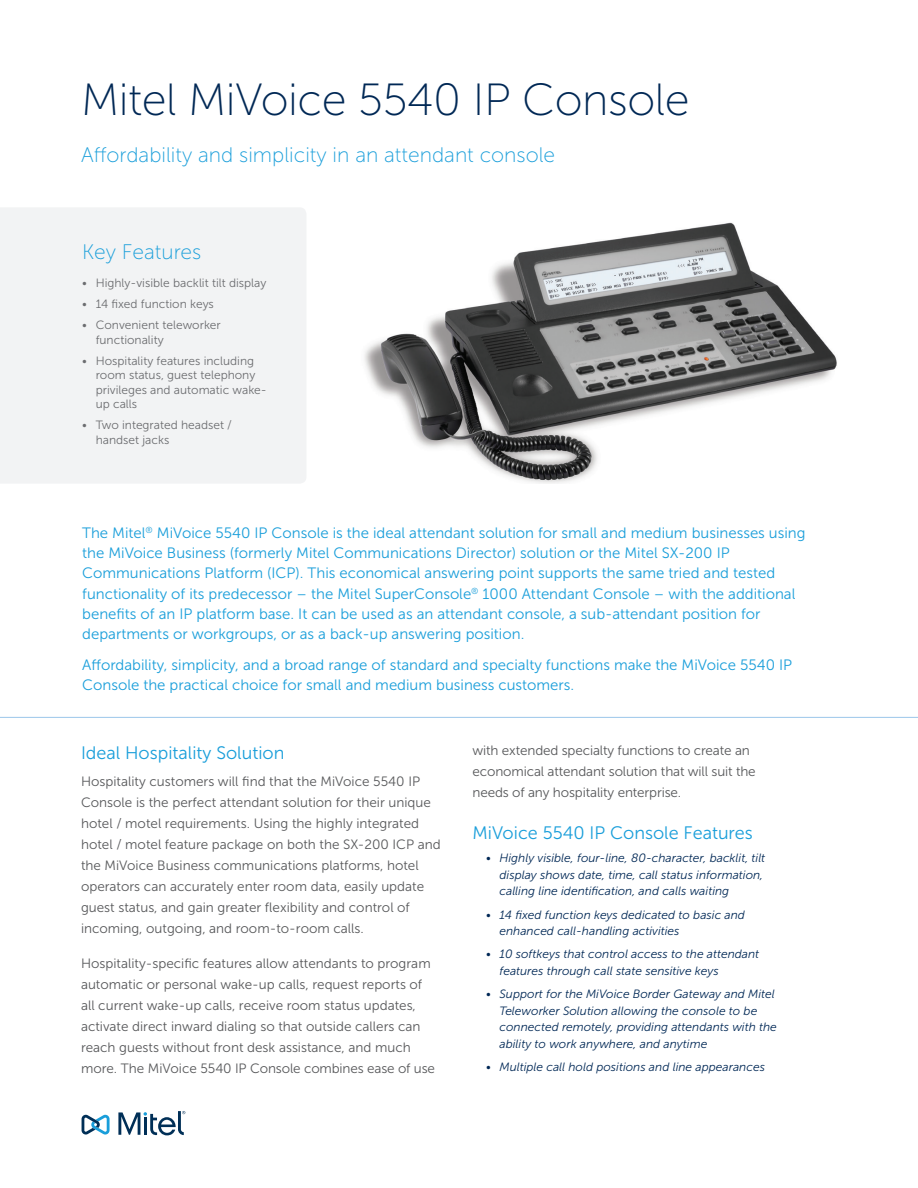
<style>
.page{position:relative;width:918px;height:1188px;background:#fff}
.page>*{position:absolute;margin:0;border:0;box-sizing:border-box;transform-origin:0 0}
.Main_Heading{font:45px "Museo Sans 100";letter-spacing:-.01em;color:#002855}
.Title_Subhead-Light{font:21px "Museo Sans 100";color:#199eda}
.Body_subhead_1{font:18px "Museo Sans 300";color:#199eda}
.Intro_paragraph{font:15px/20.2px "Museo Sans 300";color:#199eda}
.body_text{font:13.5px/21px "Museo Sans 300";color:#57585a}
.t1{font:italic 12px/16.5px "Museo Sans 300";color:#002855}
.t2{font:12px/14.4px "Museo Sans 300";color:#6c6d70}
</style>
<div class="page">
<svg style="left:82px;top:1115px;width:28px;height:20px"></svg>
<svg style="left:118px;top:1111px;width:67px;height:25px"></svg>
<hr style="left:0;top:717px;width:918px;height:1px;background:#9bc7ea">
<div style="left:0;top:208px;width:306px;height:275px;background:#f2f3f4"></div>
<img style="left:364px;top:222px;width:473px;height:261px">
<p class="Main_Heading" style="left:81px;top:75px;width:610px">Mitel MiVoice 5540 IP Console</p>
<p class="Title_Subhead-Light" style="left:81px;top:144px;width:476px">Affordability and simplicity in an attendant console</p>
<p class="Title_Subhead-Light" style="left:82px;top:241px;width:121px">Key Features</p>
<p class="t2" style="left:82px;top:276px;width:186px">• Highly-visible backlit tilt display</p>
<p class="t2" style="left:82px;top:297px;width:133px">• 14 fixed function keys</p>
<p class="t2" style="left:96px;top:318px;width:127px;text-indent:-14px">• Convenient teleworker functionality</p>
<p class="t2" style="left:96px;top:354px;width:173px;text-indent:-14px">• Hospitality features including room status, guest telephony privileges and automatic wake&shy;up calls</p>
<p class="t2" style="left:96px;top:418px;width:138px;text-indent:-14px">• Two integrated headset / handset jacks</p>
<p class="Intro_paragraph" style="left:82px;top:523px;width:725px">The Mitel<sup>®</sup> MiVoice 5540 IP Console is the ideal attendant solution for small and medium businesses using the MiVoice Business (formerly Mitel Communications Director) solution or the Mitel SX-200 IP Communications Platform (ICP). This economical answering point supports the same tried and tested functionality of its predecessor – the Mitel SuperConsole<sup>®</sup> 1000 Attendant Console – with the additional benefits of an IP platform base. It can be used as an attendant console, a sub-attendant position for departments or workgroups, or as a back-up answering position.</p>
<p class="Intro_paragraph" style="left:82px;top:655px;width:712px">Affordability, simplicity, and a broad range of standard and specialty functions make the MiVoice 5540 IP<br>Console the practical choice for small and medium business customers.</p>
<p class="Body_subhead_1" style="left:81px;top:743px;width:205px">Ideal Hospitality Solution</p>
<p class="body_text" style="left:81px;top:771px;width:361px">Hospitality customers will find that the MiVoice 5540 IP Console is the perfect attendant solution for their unique hotel / motel requirements. Using the highly integrated hotel / motel feature package on both the SX-200 ICP and the MiVoice Business communications platforms, hotel operators can accurately enter room data, easily update guest status, and gain greater flexibility and control of incoming, outgoing, and room-to-room calls.</p>
<p class="body_text" style="left:81px;top:953px;width:356px">Hospitality-specific features allow attendants to program automatic or personal wake-up calls, request reports of all current wake-up calls, receive room status updates, activate direct inward dialing so that outside callers can reach guests without front desk assistance, and much more. The MiVoice 5540 IP Console combines ease of use</p>
<p class="body_text" style="left:472px;top:740px;width:285px">with extended specialty functions to create an economical attendant solution that will suit the needs of any hospitality enterprise.</p>
<p class="Body_subhead_1" style="left:472px;top:823px;width:282px">MiVoice 5540 IP Console Features</p>
<p class="t1" style="left:500px;top:850px;width:267px;text-indent:-14px">• Highly visible, four-line, 80-character, backlit, tilt display shows date, time, call status information, calling line identification, and calls waiting</p>
<p class="t1" style="left:500px;top:906px;width:247px;text-indent:-14px">• 14 fixed function keys dedicated to basic and enhanced call-handling activities</p>
<p class="t1" style="left:500px;top:946px;width:261px;text-indent:-14px">• 10 softkeys that control access to the attendant features through call state sensitive keys</p>
<p class="t1" style="left:500px;top:986px;width:279px;text-indent:-14px">• Support for the MiVoice Border Gateway and Mitel Teleworker Solution allowing the console to be connected remotely, providing attendants with the ability to work anywhere, and anytime</p>
<p class="t1" style="left:486px;top:1059px;width:280px">• Multiple call hold positions and line appearances</p>
</div>
